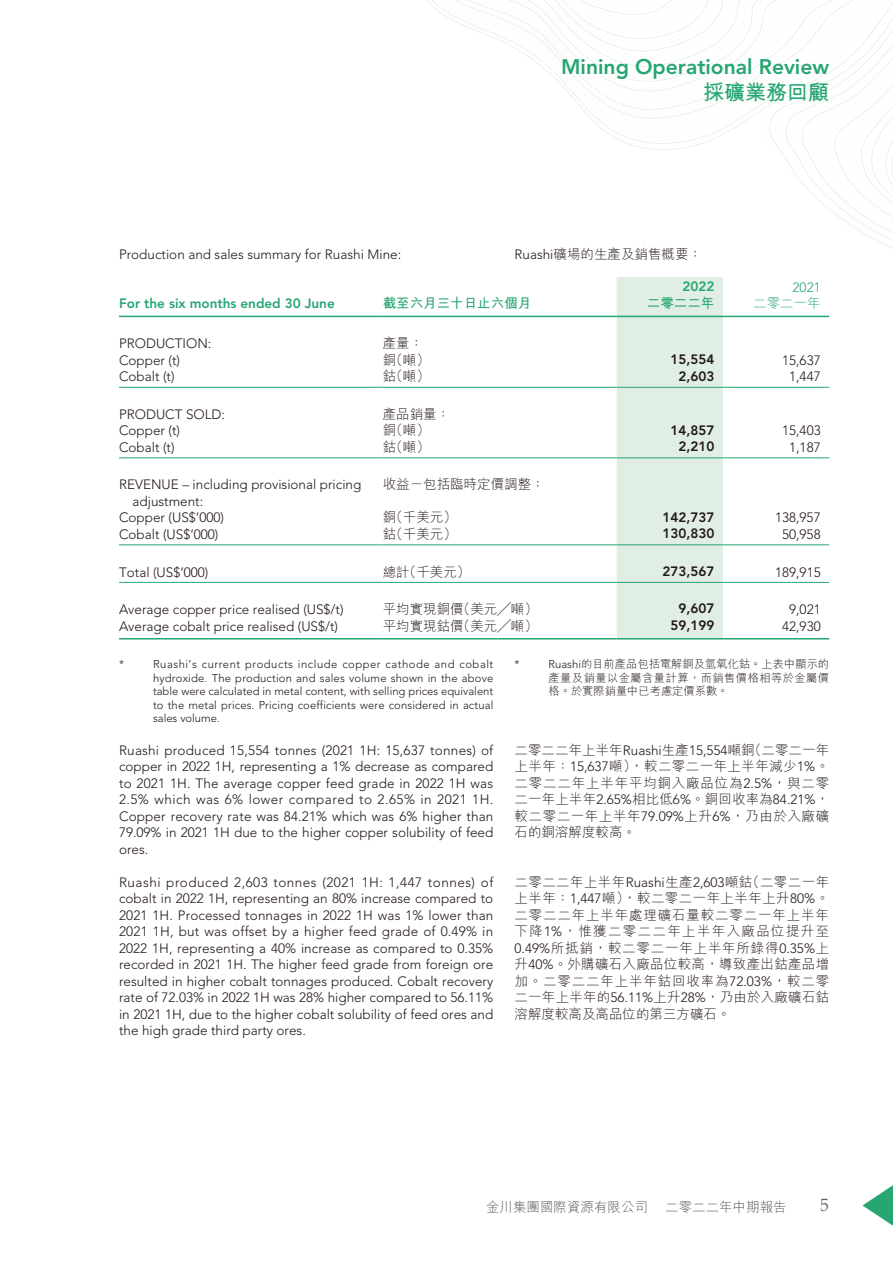
<style>
.page{position:relative;width:893px;height:1263px;background:#fff}
.page>*{position:absolute;margin:0;border:0;box-sizing:border-box;transform-origin:0 0}
.t1{font:800 21px "Avenir LT Std";color:#26a671}
.t2{font:700 21px "M Hei HK";color:#26a671}
.t3{font:300 18px "Palatino LT Std";color:#595857}
.t4{font:300 13.5px/16.5px "Avenir LT Std";color:#231916;text-align:justify}
.t5{font:300 13.5px/16.5px "M Hei HK";color:#231916;text-align:justify}
.t6{font:800 13.5px "Avenir LT Std";color:#231916}
.t7{font:800 13.5px "Avenir LT Std";color:#26a671}
.t8{font:300 13.5px "M Hei HK";color:#595857}
.t9{font:700 13.5px "M Hei HK";color:#26a671}
.t10{font:300 13.5px "M Hei HK";color:#26a671}
.t11{font:300 13.5px "Avenir LT Std";color:#26a671}
.t12{font:300 11.25px/13.5px "Avenir LT Std";letter-spacing:.01em;color:#231916;text-align:justify}
.t13{font:300 11.25px/13.5px "M Hei HK";letter-spacing:.04em;color:#231916;text-align:justify}
.s1{font-family:"Avenir LT Std"}
</style>
<div class="page">
<svg style="left:862px;top:1185px;width:31px;height:41px"></svg>
<svg style="left:428px;top:0;width:465px;height:639px"></svg>
<hr style="left:119px;top:316px;width:264px;height:1px;background:#26a671">
<hr style="left:383px;top:316px;width:234px;height:1px;background:#26a671">
<hr style="left:617px;top:316px;width:106px;height:1px;background:#26a671">
<hr style="left:723px;top:316px;width:106px;height:1px;background:#26a671">
<hr style="left:119px;top:387px;width:264px;height:1px;background:#26a671">
<hr style="left:383px;top:387px;width:234px;height:1px;background:#26a671">
<hr style="left:617px;top:387px;width:106px;height:1px;background:#26a671">
<hr style="left:723px;top:387px;width:106px;height:1px;background:#26a671">
<hr style="left:119px;top:457px;width:264px;height:1px;background:#26a671">
<hr style="left:383px;top:457px;width:234px;height:1px;background:#26a671">
<hr style="left:617px;top:457px;width:106px;height:1px;background:#26a671">
<hr style="left:723px;top:457px;width:106px;height:1px;background:#26a671">
<hr style="left:119px;top:544px;width:264px;height:1px;background:#26a671">
<hr style="left:383px;top:544px;width:234px;height:1px;background:#26a671">
<hr style="left:617px;top:544px;width:106px;height:1px;background:#26a671">
<hr style="left:723px;top:544px;width:106px;height:1px;background:#26a671">
<hr style="left:119px;top:582px;width:264px;height:1px;background:#26a671">
<hr style="left:383px;top:582px;width:234px;height:1px;background:#26a671">
<hr style="left:617px;top:582px;width:106px;height:1px;background:#26a671">
<hr style="left:723px;top:582px;width:106px;height:1px;background:#26a671">
<hr style="left:119px;top:638px;width:264px;height:1px;background:#26a671">
<hr style="left:383px;top:638px;width:234px;height:1px;background:#26a671">
<hr style="left:617px;top:638px;width:106px;height:1px;background:#26a671">
<hr style="left:723px;top:638px;width:106px;height:1px;background:#26a671">
<p class="t4" style="left:119px;top:246px;width:284px">Production and sales summary for Ruashi Mine:</p>
<h1 class="t1" style="left:561px;top:54px;width:270px">Mining Operational Review</h1>
<h1 class="t2" style="left:703px;top:77px;width:128px">採礦業務回顧</h1>
<p class="t5" style="left:514px;top:245px;width:189px"><span class="s1">Ruashi</span>礦場的生產及銷售概要：</p>
<p class="t7" style="left:682px;top:278px;width:33px">2022</p>
<p class="t11" style="left:793px;top:279px;width:30px">2021</p>
<p class="t7" style="left:119px;top:295px;width:217px">For the six months ended 30 June</p>
<p class="t9" style="left:383px;top:293px;width:150px">截至六月三十日止六個月</p>
<p class="t9" style="left:647px;top:293px;width:69px">二零二二年</p>
<p class="t10" style="left:753px;top:296px;width:69px">二零二一年</p>
<p class="t4" style="left:119px;top:336px;width:94px">PRODUCTION:</p>
<p class="t5" style="left:383px;top:335px;width:42px">產量：</p>
<p class="t4" style="left:119px;top:352px;width:63px">Copper (t)</p>
<p class="t5" style="left:383px;top:352px;width:49px">銅（噸）</p>
<p class="t6" style="left:670px;top:352px;width:45px">15,554</p>
<p class="t4" style="left:782px;top:352px;width:40px">15,637</p>
<p class="t4" style="left:119px;top:369px;width:57px">Cobalt (t)</p>
<p class="t5" style="left:383px;top:368px;width:49px">鈷（噸）</p>
<p class="t6" style="left:678px;top:368px;width:37px">2,603</p>
<p class="t4" style="left:789px;top:369px;width:33px">1,447</p>
<p class="t4" style="left:119px;top:406px;width:108px">PRODUCT SOLD:</p>
<p class="t5" style="left:383px;top:406px;width:69px">產品銷量：</p>
<p class="t4" style="left:119px;top:423px;width:63px">Copper (t)</p>
<p class="t5" style="left:383px;top:422px;width:49px">銅（噸）</p>
<p class="t6" style="left:670px;top:422px;width:45px">14,857</p>
<p class="t4" style="left:782px;top:423px;width:40px">15,403</p>
<p class="t4" style="left:119px;top:439px;width:57px">Cobalt (t)</p>
<p class="t5" style="left:383px;top:439px;width:49px">鈷（噸）</p>
<p class="t6" style="left:678px;top:439px;width:37px">2,210</p>
<p class="t4" style="left:789px;top:439px;width:33px">1,187</p>
<p class="t4" style="left:133px;top:477px;width:230px;text-indent:-13px">REVENUE – including provisional pricing adjustment:</p>
<p class="t5" style="left:383px;top:476px;width:163px">收益－包括臨時定價調整：</p>
<p class="t4" style="left:119px;top:510px;width:106px">Copper (US$’000)</p>
<p class="t5" style="left:383px;top:509px;width:76px">銅（千美元）</p>
<p class="t6" style="left:662px;top:509px;width:53px">142,737</p>
<p class="t4" style="left:775px;top:510px;width:47px">138,957</p>
<p class="t4" style="left:119px;top:526px;width:101px">Cobalt (US$’000)</p>
<p class="t5" style="left:383px;top:526px;width:76px">鈷（千美元）</p>
<p class="t6" style="left:662px;top:526px;width:53px">130,830</p>
<p class="t4" style="left:782px;top:526px;width:40px">50,958</p>
<p class="t4" style="left:119px;top:564px;width:91px">Total (US$’000)</p>
<p class="t5" style="left:383px;top:563px;width:89px">總計（千美元）</p>
<p class="t6" style="left:662px;top:563px;width:53px">273,567</p>
<p class="t4" style="left:775px;top:564px;width:47px">189,915</p>
<p class="t4" style="left:119px;top:601px;width:226px">Average copper price realised (US$/t)</p>
<p class="t5" style="left:383px;top:601px;width:157px">平均實現銅價（美元╱噸）</p>
<p class="t6" style="left:678px;top:601px;width:37px">9,607</p>
<p class="t4" style="left:789px;top:601px;width:33px">9,021</p>
<p class="t4" style="left:119px;top:618px;width:221px">Average cobalt price realised (US$/t)</p>
<p class="t5" style="left:383px;top:617px;width:157px">平均實現鈷價（美元╱噸）</p>
<p class="t6" style="left:670px;top:617px;width:45px">59,199</p>
<p class="t4" style="left:782px;top:618px;width:40px">42,930</p>
<p class="t12" style="left:119px;top:657px;width:6px">*</p>
<p class="t12" style="left:153px;top:657px;width:342px">Ruashi’s current products include copper cathode and cobalt hydroxide. The production and sales volume shown in the above table were calculated in metal content, with selling prices equivalent to the metal prices. Pricing coefficients were considered in actual sales volume.</p>
<p class="t4" style="left:119px;top:742px;width:376px">Ruashi produced 15,554 tonnes (2021 1H: 15,637 tonnes) of copper in 2022 1H, representing a 1% decrease as compared to 2021 1H. The average copper feed grade in 2022 1H was 2.5% which was 6% lower compared to 2.65% in 2021 1H.<br>Copper recovery rate was 84.21% which was 6% higher than 79.09% in 2021 1H due to the higher copper solubility of feed ores.</p>
<p class="t4" style="left:119px;top:874px;width:376px">Ruashi produced 2,603 tonnes (2021 1H: 1,447 tonnes) of cobalt in 2022 1H, representing an 80% increase compared to 2021 1H. Processed tonnages in 2022 1H was 1% lower than 2021 1H, but was offset by a higher feed grade of 0.49% in 2022 1H, representing a 40% increase as compared to 0.35% recorded in 2021 1H. The higher feed grade from foreign ore resulted in higher cobalt tonnages produced. Cobalt recovery rate of 72.03% in 2022 1H was 28% higher compared to 56.11% in 2021 1H, due to the higher cobalt solubility of feed ores and the high grade third party ores.</p>
<p class="t12" style="left:514px;top:657px;width:6px">*</p>
<p class="t13" style="left:549px;top:657px;width:282px"><span class="s1">Ruashi</span>的目前產品包括電解銅及氫氧化鈷。上表中顯示的產量及銷量以金屬含量計算，而銷售價格相等於金屬價格。於實際銷量中已考慮定價系數。</p>
<p class="t5" style="left:514px;top:741px;width:316px">二零二二年上半年<span class="s1">Ruashi</span>生產<span class="s1">15,554</span>噸銅（二零二一年上半年：<span class="s1">15,637</span>噸），較二零二一年上半年減少<span class="s1">1%</span>。二零二二年上半年平均銅入廠品位為<span class="s1">2.5%</span>，與二零二一年上半年<span class="s1">2.65%</span>相比低<span class="s1">6%</span>。銅回收率為<span class="s1">84.21%</span>，較二零二一年上半年<span class="s1">79.09%</span>上升<span class="s1">6%</span>，乃由於入廠礦石的銅溶解度較高。</p>
<p class="t5" style="left:514px;top:873px;width:316px">二零二二年上半年<span class="s1">Ruashi</span>生產<span class="s1">2,603</span>噸鈷（二零二一年上半年：<span class="s1">1,447</span>噸），較二零二一年上半年上升<span class="s1">80%</span>。二零二二年上半年處理礦石量較二零二一年上半年下降<span class="s1">1%</span>，惟獲二零二二年上半年入廠品位提升至<span class="s1">0.49%</span>所抵銷，較二零二一年上半年所錄得<span class="s1">0.35%</span>上升<span class="s1">40%</span>。外購礦石入廠品位較高，導致產出鈷產品增加。二零二二年上半年鈷回收率為<span class="s1">72.03%</span>，較二零二一年上半年的<span class="s1">56.11%</span>上升<span class="s1">28%</span>，乃由於入廠礦石鈷溶解度較高及高品位的第三方礦石。</p>
<p class="t8" style="left:486px;top:1200px;width:163px">金川集團國際資源有限公司</p>
<p class="t8" style="left:665px;top:1200px;width:123px">二零二二年中期報告</p>
<h2 class="t3" style="left:820px;top:1194px;width:10px">5</h2>
</div>
